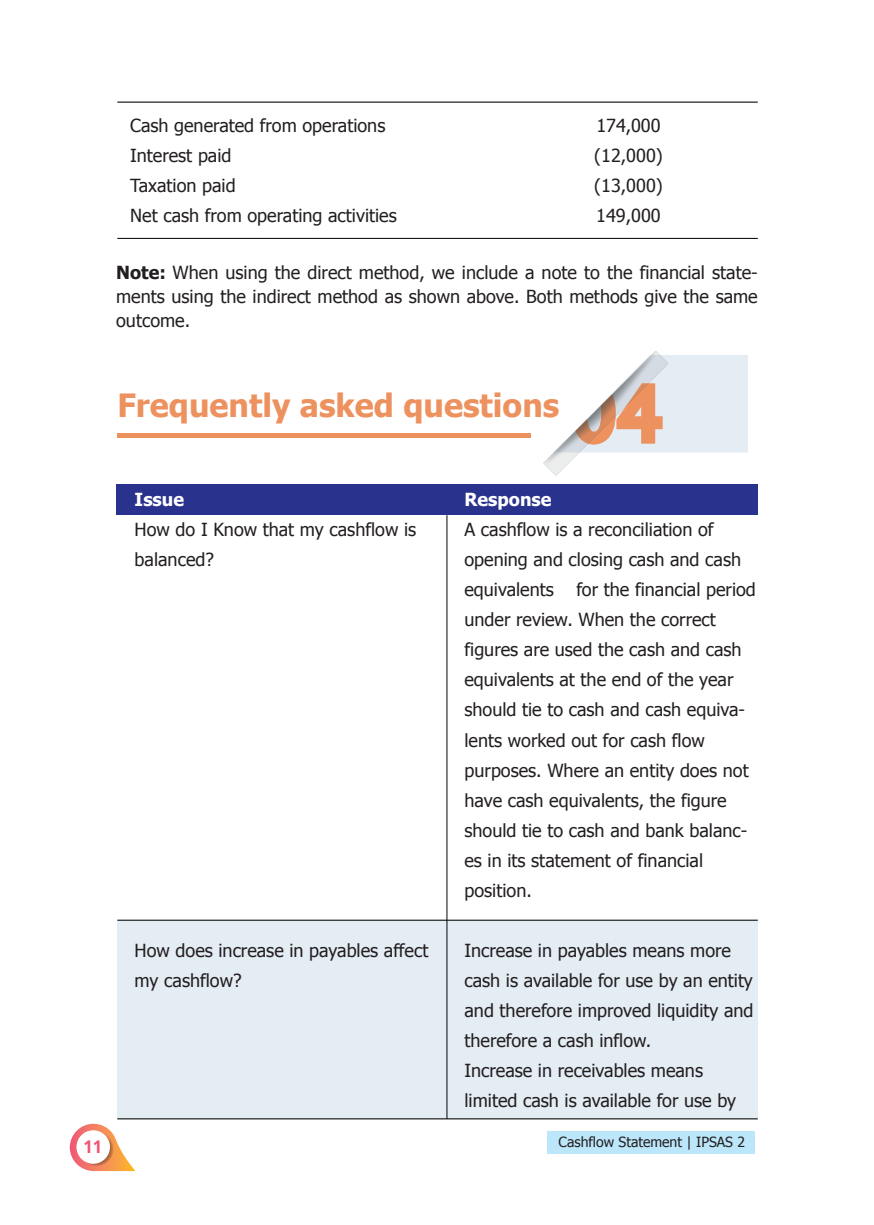
<style>
.page{position:relative;width:874px;height:1225px;background:#fff}
.page>*{position:absolute;margin:0;border:0;box-sizing:border-box;transform-origin:0 0}
.t1{font:700 32px "Tahoma";color:#ed915f}
.t2{font:18px/30px "Tahoma";color:#231f20}
.t3{font:700 18px "Tahoma";color:#fff}
.t4{font:700 17.4px "Open Sans";color:#f05573;scale:.94 1}
.t5{font:14px "Tahoma";color:#231f20}
.s1{font-weight:700}
</style>
<div class="page">
<div style="left:117px;top:920px;width:640px;height:199px;background:#e4ecf4"></div>
<div style="left:116px;top:485px;width:641px;height:30px;background:#29328c"></div>
<hr style="left:117px;top:238px;width:640px;height:1px;background:#040503">
<hr style="left:117px;top:1118px;width:640px;height:1px;background:#040503">
<hr style="left:117px;top:919px;width:640px;height:1px;background:#040503">
<hr style="left:117px;top:102px;width:640px;height:1px;background:#040503">
<hr style="left:117px;top:433px;width:413px;height:4px;background:#ed915f">
<div style="left:547px;top:1131px;width:207px;height:22px;background:#bce6fa"></div>
<svg style="left:70px;top:1123px;width:60px;height:48px"></svg>
<svg style="left:79px;top:1131px;width:35px;height:35px"></svg>
<div style="left:76px;top:1130px;width:34px;height:33px;background:#fff;border-radius:50%"></div>
<hr style="left:446px;top:515px;width:1px;height:604px;background:#040503">
<svg style="left:543px;top:351px;width:204px;height:124px"></svg>
<p class="t2" style="left:130px;top:109px;width:268px">Cash generated from operations<br>Interest paid<br>Taxation paid<br>Net cash from operating activities</p>
<p class="t2" style="left:594px;top:109px;width:70px;text-align:justify">174,000 (12,000) (13,000)<br>149,000</p>
<p class="t2" style="left:116px;top:259px;width:642px;line-height:24px;text-align:justify"><span class="s1">Note:</span> When using the direct method, we include a note to the financial state&shy;ments using the indirect method as shown above. Both methods give the same outcome.</p>
<h1 class="t1" style="left:117px;top:383px;width:443px">Frequently asked questions</h1>
<p class="t3" style="left:135px;top:487px;width:51px">Issue</p>
<p class="t2" style="left:135px;top:514px;width:283px">How do I Know that my cashflow is balanced?</p>
<p class="t2" style="left:135px;top:934px;width:295px">How does increase in payables affect my cashflow?</p>
<p class="t4" style="left:83px;top:1134px;width:22px">11</p>
<p class="t3" style="left:464px;top:487px;width:88px">Response</p>
<p class="t2" style="left:464px;top:514px;width:278px">A cashflow is a reconciliation of opening and closing cash and cash equivalents</p>
<p class="t2" style="left:464px;top:574px;width:293px;text-indent:112px">for the financial period under review. When the correct figures are used the cash and cash equivalents at the end of the year should tie to cash and cash equiva&shy;lents worked out for cash flow purposes. Where an entity does not have cash equivalents, the figure should tie to cash and bank balanc&shy;es in its statement of financial position.</p>
<p class="t2" style="left:464px;top:934px;width:290px">Increase in payables means more cash is available for use by an entity and therefore improved liquidity and therefore a cash inflow.<br>Increase in receivables means limited cash is available for use by</p>
<p class="t5" style="left:558px;top:1132px;width:188px">Cashflow Statement | IPSAS 2</p>
</div>
